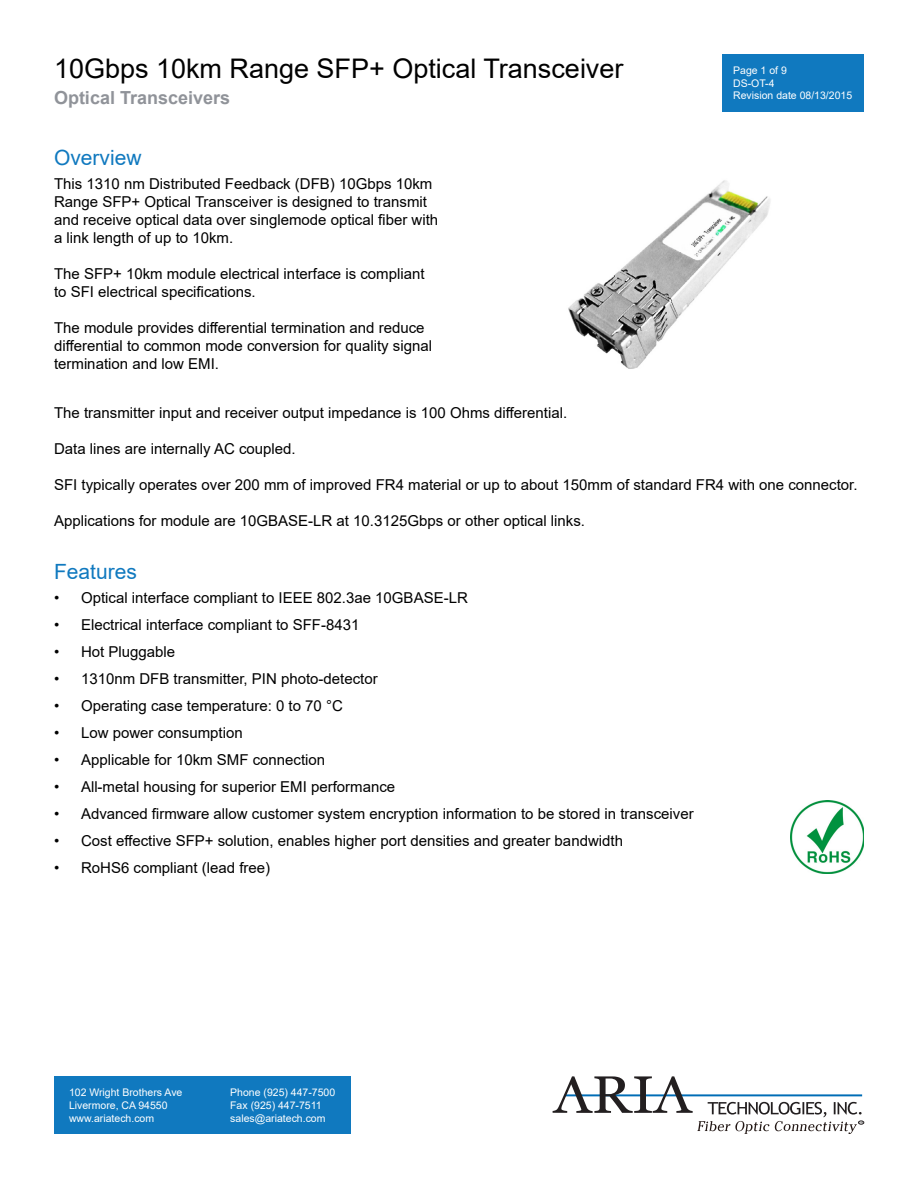
<style>
.page{position:relative;width:918px;height:1188px;background:#fff}
.page>*{position:absolute;margin:0;border:0;box-sizing:border-box;transform-origin:0 0}
.t1{font:27px "Arial";color:#000}
.t2{font:21px "Arial";color:#1079bf}
.t3{font:700 18px "Arial";color:#909399}
.t4{font:15px/18px "Arial";color:#000}
.t5{font:10.5px/12.6px "Arial";color:#fff}
</style>
<div class="page">
<svg style="left:553px;top:1076px;width:311px;height:58px"></svg>
<div style="left:54px;top:1076px;width:297px;height:58px;background:#1079bf"></div>
<div style="left:723px;top:54px;width:141px;height:58px;background:#1079bf"></div>
<img style="left:568px;top:180px;width:202px;height:189px">
<img style="left:791px;top:800px;width:73px;height:73px">
<h1 class="t1" style="left:54px;top:50px;width:571px">10Gbps 10km Range SFP+ Optical Transceiver</h1>
<p class="t3" style="left:54px;top:85px;width:178px">Optical Transceivers</p>
<h2 class="t2" style="left:54px;top:143px;width:89px">Overview</h2>
<p class="t5" style="left:733px;top:64px;width:121px">Page 1 of 9<br>DS-OT-4<br>Revision date 08/13/2015</p>
<p class="t4" style="left:54px;top:175px;width:386px">This 1310 nm Distributed Feedback (DFB) 10Gbps 10km Range SFP+ Optical Transceiver is designed to transmit and receive optical data over singlemode optical fiber with a link length of up to 10km.</p>
<p class="t4" style="left:54px;top:265px;width:372px">The SFP+ 10km module electrical interface is compliant to SFI electrical specifications.</p>
<p class="t4" style="left:54px;top:319px;width:380px">The module provides differential termination and reduce differential to common mode conversion for quality signal termination and low EMI.</p>
<p class="t4" style="left:54px;top:403px;width:515px">The transmitter input and receiver output impedance is 100 Ohms differential.</p>
<p class="t4" style="left:54px;top:439px;width:243px">Data lines are internally AC coupled.</p>
<p class="t4" style="left:54px;top:475px;width:805px">SFI typically operates over 200 mm of improved FR4 material or up to about 150mm of standard FR4 with one connector.</p>
<p class="t4" style="left:54px;top:511px;width:533px">Applications for module are 10GBASE-LR at 10.3125Gbps or other optical links.</p>
<h2 class="t2" style="left:54px;top:557px;width:84px">Features</h2>
<p class="t4" style="left:54px;top:589px;width:415px">• Optical interface compliant to IEEE 802.3ae 10GBASE-LR</p>
<p class="t4" style="left:54px;top:616px;width:307px">• Electrical interface compliant to SFF-8431</p>
<p class="t4" style="left:54px;top:643px;width:123px">• Hot Pluggable</p>
<p class="t4" style="left:54px;top:670px;width:325px">• 1310nm DFB transmitter, PIN photo-detector</p>
<p class="t4" style="left:54px;top:697px;width:290px">• Operating case temperature: 0 to 70 °C</p>
<p class="t4" style="left:54px;top:724px;width:190px">• Low power consumption</p>
<p class="t4" style="left:54px;top:751px;width:273px">• Applicable for 10km SMF connection</p>
<p class="t4" style="left:54px;top:778px;width:343px">• All-metal housing for superior EMI performance</p>
<p class="t4" style="left:54px;top:805px;width:641px">• Advanced firmware allow customer system encryption information to be stored in transceiver</p>
<p class="t4" style="left:54px;top:832px;width:571px">• Cost effective SFP+ solution, enables higher port densities and greater bandwidth</p>
<p class="t4" style="left:54px;top:859px;width:218px">• RoHS6 compliant (lead free)</p>
<p class="t5" style="left:69px;top:1086px;width:115px">102 Wright Brothers Ave<br>Livermore, CA 94550 www.ariatech.com</p>
<p class="t5" style="left:230px;top:1086px;width:107px">Phone (925) 447-7500<br>Fax (925) 447-7511 sales@ariatech.com</p>
</div>
